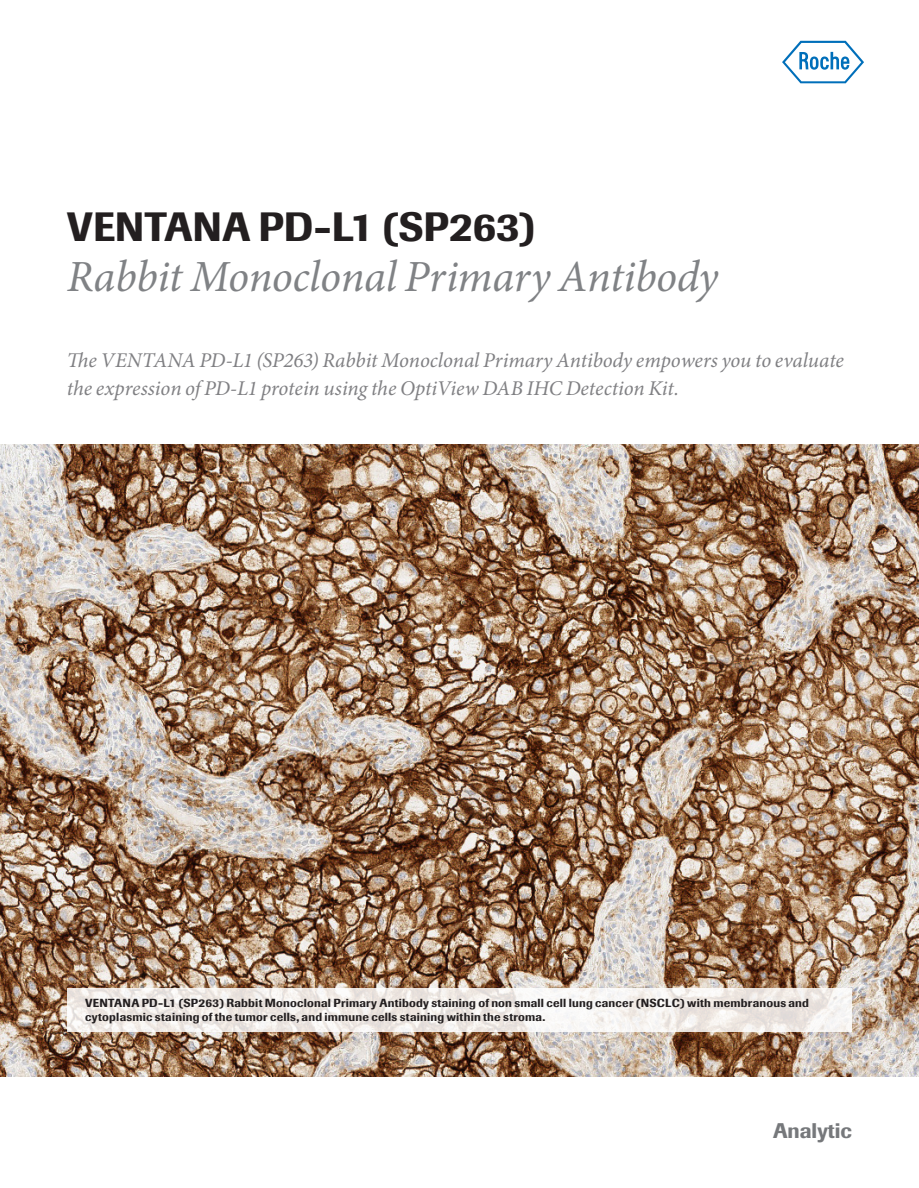
<style>
.page{position:relative;width:919px;height:1188px;background:#fff}
.page>*{position:absolute;margin:0;border:0;box-sizing:border-box;transform-origin:0 0}
.t1{font:italic 44.55px "Minion Pro";letter-spacing:-.01em;color:#808285}
.t2{font:500 40.5px "Imago Pro";color:#231f20}
.t3{font:italic 21px/28.5px "Minion Pro";letter-spacing:-.005em;color:#808083}
.t4{font:500 21px "Imago Pro";color:#76787b}
.t5{font:500 11.7px/14px "Imago Pro";letter-spacing:.02em;color:#231f20}
</style>
<div class="page">
<img style="left:0;top:444px;width:918px;height:632px">
<svg style="left:782px;top:41px;width:81px;height:42px"></svg>
<svg style="left:67px;top:988px;width:784px;height:44px"></svg>
<h2 class="t2" style="left:67px;top:201px;width:470px">VENTANA PD-L1 (SP263)</h2>
<h1 class="t1" style="left:67px;top:246px;width:652px">Rabbit Monoclonal Primary Antibody</h1>
<h3 class="t3" style="left:67px;top:346px;width:778px">The VENTANA PD-L1 (SP263) Rabbit Monoclonal Primary Antibody empowers you to evaluate the expression of PD-L1 protein using the OptiView DAB IHC Detection Kit.</h3>
<p class="t5" style="left:85px;top:996px;width:725px">VENTANA PD-L1 (SP263) Rabbit Monoclonal Primary Antibody staining of non small cell lung cancer (NSCLC) with membranous and cytoplasmic staining of the tumor cells, and immune cells staining within the stroma.</p>
<h3 class="t4" style="left:772px;top:1117px;width:80px">Analytic</h3>
</div>
